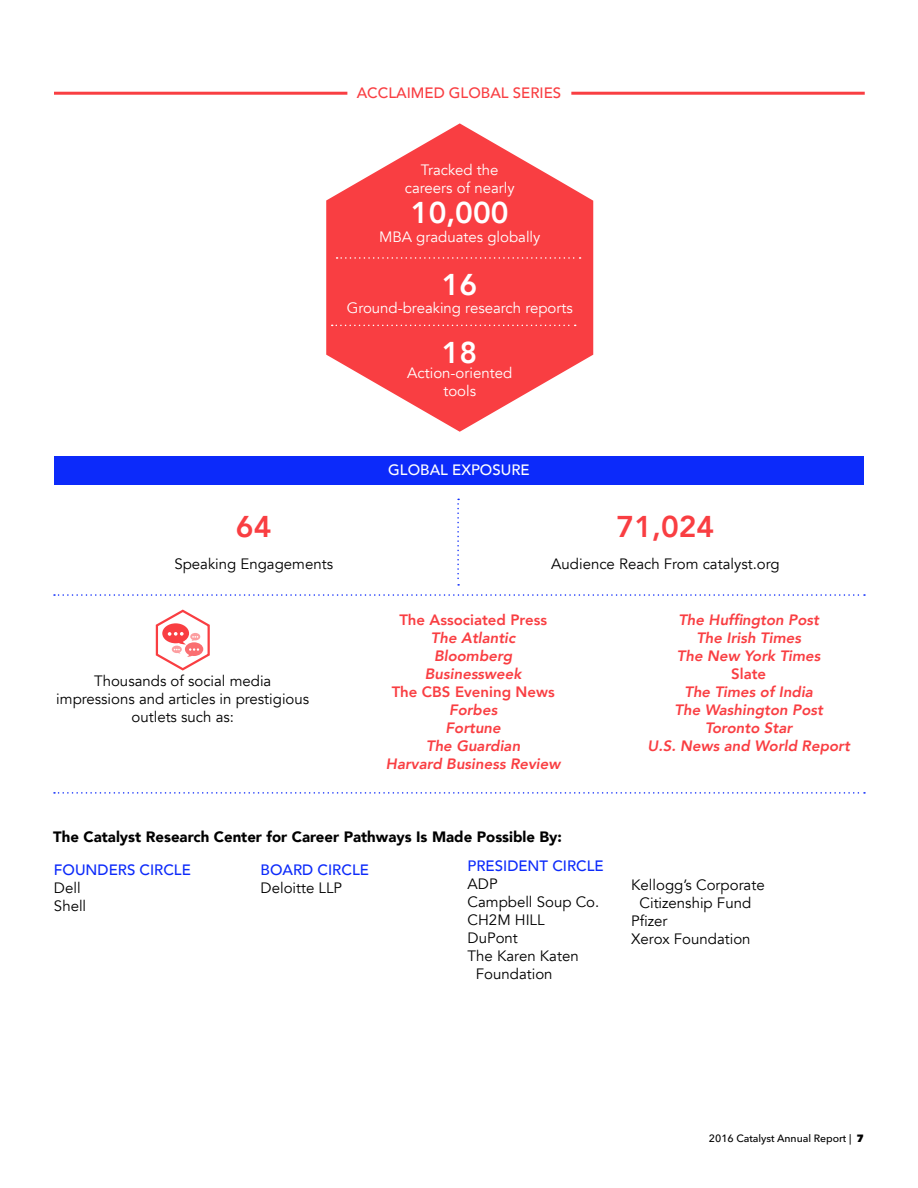
<style>
.page{position:relative;width:918px;height:1188px;background:#fff}
.page>*{position:absolute;margin:0;border:0;box-sizing:border-box;transform-origin:0 0}
.t1{font:800 30px "Avenir";color:#fff}
.t2{font:800 30px "Avenir";color:#f93e42}
.t3{font:15px/18px "Avenir";color:#000}
.t4{font:italic 800 15px/18px "Avenir";color:#f93e42;text-align:center}
.t5{font:15px/18px "Avenir";color:#fff;text-align:center}
.t6{font:900 15px "Avenir";color:#000}
.t7{font:800 15px "Avenir";color:#f93e42}
.t8{font:500 15px "Avenir";color:#0c2afa}
.t9{font:500 15px "Avenir";color:#f93e42}
.t10{font:500 15px "Avenir";color:#fff}
.t11{font:500 10.5px "Avenir Next LT Pro";color:#000}
.s1{font-weight:800}
</style>
<div class="page">
<div style="left:54px;top:456px;width:810px;height:29px;background:#0c2afa"></div>
<svg style="left:457px;top:499px;width:2px;height:87px"></svg>
<svg style="left:54px;top:594px;width:811px;height:2px"></svg>
<svg style="left:54px;top:792px;width:811px;height:2px"></svg>
<svg style="left:326px;top:123px;width:267px;height:309px;fill:#f93e42"></svg>
<svg style="left:337px;top:257px;width:244px;height:2px"></svg>
<svg style="left:332px;top:325px;width:244px;height:1px"></svg>
<hr style="left:54px;top:92px;width:293px;height:3px;background:#f93e42">
<hr style="left:571px;top:92px;width:294px;height:3px;background:#f93e42">
<svg style="left:155px;top:609px;width:55px;height:62px"></svg>
<p class="t9" style="left:357px;top:80px;width:206px">ACCLAIMED GLOBAL SERIES</p>
<p class="t5" style="left:405px;top:161px;width:111px">Tracked the careers of nearly</p>
<h1 class="t1" style="left:411px;top:189px;width:99px">10,000</h1>
<p class="t5" style="left:379px;top:228px;width:163px">MBA graduates globally</p>
<h1 class="t1" style="left:442px;top:262px;width:37px">16</h1>
<p class="t5" style="left:347px;top:299px;width:228px">Ground-breaking research reports</p>
<h1 class="t1" style="left:442px;top:329px;width:37px">18</h1>
<p class="t5" style="left:407px;top:364px;width:106px">Action-oriented tools</p>
<h1 class="t2" style="left:236px;top:503px;width:37px">64</h1>
<p class="t3" style="left:174px;top:555px;width:160px">Speaking Engagements</p>
<p class="t3" style="left:56px;top:672px;width:254px;text-align:center">Thousands of social media impressions and articles in prestigious outlets such as:</p>
<p class="t10" style="left:388px;top:457px;width:143px">GLOBAL EXPOSURE</p>
<h1 class="t2" style="left:617px;top:503px;width:99px">71,024</h1>
<p class="t3" style="left:551px;top:555px;width:230px">Audience Reach From catalyst.org</p>
<p class="t7" style="left:399px;top:608px;width:149px">The Associated Press</p>
<p class="t4" style="left:425px;top:628px;width:98px">The Atlantic<br>Bloomberg<br>Businessweek</p>
<p class="t7" style="left:392px;top:680px;width:165px">The CBS Evening News</p>
<p class="t4" style="left:386px;top:700px;width:176px">Forbes<br>Fortune<br>The Guardian<br>Harvard Business Review</p>
<p class="t4" style="left:677px;top:610px;width:145px">The Huffington Post<br>The Irish Times<br>The New York Times</p>
<p class="t7" style="left:731px;top:662px;width:37px">Slate</p>
<p class="t4" style="left:648px;top:682px;width:204px">The Times of India<br>The Washington Post<br>Toronto Star<br>U.S. News and World Report</p>
<p class="t6" style="left:53px;top:824px;width:510px">The Catalyst Research Center for Career Pathways Is Made Possible By:</p>
<p class="t8" style="left:54px;top:857px;width:138px">FOUNDERS CIRCLE</p>
<p class="t3" style="left:54px;top:879px;width:34px">Dell<br>Shell</p>
<p class="t8" style="left:261px;top:857px;width:110px">BOARD CIRCLE</p>
<p class="t3" style="left:261px;top:879px;width:83px">Deloitte LLP</p>
<p class="t8" style="left:468px;top:853px;width:138px">PRESIDENT CIRCLE</p>
<p class="t3" style="left:468px;top:875px;width:32px">ADP</p>
<p class="t3" style="left:468px;top:893px;width:133px">Campbell Soup Co.</p>
<p class="t3" style="left:468px;top:911px;width:79px">CH2M HILL</p>
<p class="t3" style="left:468px;top:929px;width:52px">DuPont</p>
<p class="t3" style="left:468px;top:947px;width:113px">The Karen Katen</p>
<p class="t3" style="left:476px;top:965px;width:78px">Foundation</p>
<p class="t3" style="left:631px;top:877px;width:135px">Kellogg’s Corporate</p>
<p class="t3" style="left:640px;top:895px;width:113px">Citizenship Fund</p>
<p class="t3" style="left:631px;top:913px;width:38px">Pfizer</p>
<p class="t3" style="left:631px;top:931px;width:121px">Xerox Foundation</p>
<p class="t11" style="left:709px;top:1132px;width:157px">2016 Catalyst Annual Report | <span class="s1">7</span></p>
</div>
